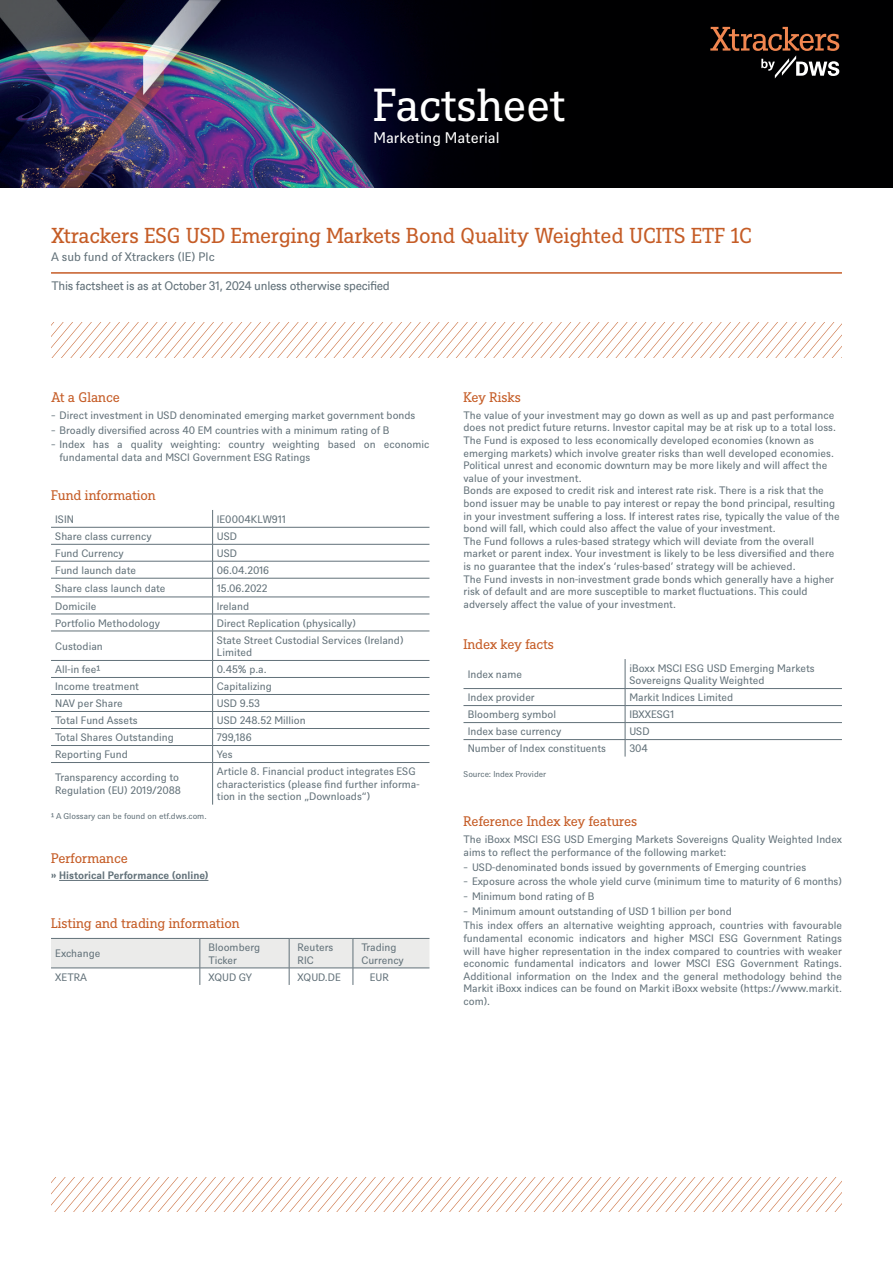
<style>
.page{position:relative;width:893px;height:1263px;background:#fff}
.page>*{position:absolute;margin:0;border:0;box-sizing:border-box;transform-origin:0 0}
.t1{font:45px "DWS Slab";letter-spacing:-.01em;color:#fff}
.t2{font:21px "DWS Slab";color:#c55c26}
.t3{font:15px "DWS Sans";color:#fff}
.t4{font:13.5px "DWS Slab";letter-spacing:-.01em;color:#c55c26}
.t5{font:12px "DWS Sans TT";letter-spacing:-.025em;color:#627179}
.t6{font:12px "DWS Sans";color:#627179}
.t7{font:10.5px/12.6px "DWS Sans";color:#627179}
.t8{font:700 10.5px "DWS Sans";color:#627179}
.t9{font:8.25px "DWS Sans";color:#627179}
</style>
<div class="page">
<img style="left:0;top:0;width:893px;height:188px">
<hr style="left:59px;top:880px;width:149px;height:1px;background:#627179">
<hr style="left:51px;top:527px;width:162px;height:1px;background:#627179">
<hr style="left:213px;top:527px;width:216px;height:1px;background:#627179">
<hr style="left:51px;top:544px;width:162px;height:1px;background:#627179">
<hr style="left:213px;top:544px;width:216px;height:1px;background:#627179">
<hr style="left:51px;top:561px;width:162px;height:1px;background:#627179">
<hr style="left:213px;top:561px;width:216px;height:1px;background:#627179">
<hr style="left:51px;top:578px;width:162px;height:1px;background:#627179">
<hr style="left:213px;top:578px;width:216px;height:1px;background:#627179">
<hr style="left:51px;top:597px;width:162px;height:1px;background:#627179">
<hr style="left:213px;top:597px;width:216px;height:1px;background:#627179">
<hr style="left:51px;top:614px;width:162px;height:1px;background:#627179">
<hr style="left:213px;top:614px;width:216px;height:1px;background:#627179">
<hr style="left:51px;top:631px;width:162px;height:1px;background:#627179">
<hr style="left:213px;top:631px;width:216px;height:1px;background:#627179">
<hr style="left:51px;top:660px;width:162px;height:1px;background:#627179">
<hr style="left:213px;top:660px;width:216px;height:1px;background:#627179">
<hr style="left:51px;top:677px;width:162px;height:1px;background:#627179">
<hr style="left:213px;top:677px;width:216px;height:1px;background:#627179">
<hr style="left:51px;top:694px;width:162px;height:1px;background:#627179">
<hr style="left:51px;top:711px;width:162px;height:1px;background:#627179">
<hr style="left:51px;top:728px;width:162px;height:1px;background:#627179">
<hr style="left:51px;top:745px;width:162px;height:1px;background:#627179">
<hr style="left:51px;top:762px;width:162px;height:1px;background:#627179">
<hr style="left:213px;top:762px;width:216px;height:1px;background:#627179">
<hr style="left:213px;top:694px;width:216px;height:1px;background:#627179">
<hr style="left:213px;top:711px;width:216px;height:1px;background:#627179">
<hr style="left:213px;top:728px;width:216px;height:1px;background:#627179">
<hr style="left:213px;top:745px;width:216px;height:1px;background:#627179">
<svg style="left:212px;top:510px;width:1px;height:252px"></svg>
<hr style="left:212px;top:763px;width:1px;height:42px;background:#627179">
<svg style="left:51px;top:938px;width:378px;height:47px"></svg>
<hr style="left:463px;top:688px;width:162px;height:1px;background:#627179">
<hr style="left:625px;top:688px;width:217px;height:1px;background:#627179">
<hr style="left:463px;top:705px;width:162px;height:1px;background:#627179">
<hr style="left:625px;top:705px;width:217px;height:1px;background:#627179">
<hr style="left:463px;top:722px;width:162px;height:1px;background:#627179">
<hr style="left:625px;top:722px;width:217px;height:1px;background:#627179">
<hr style="left:463px;top:739px;width:162px;height:1px;background:#627179">
<hr style="left:625px;top:739px;width:217px;height:1px;background:#627179">
<svg style="left:625px;top:659px;width:1px;height:98px"></svg>
<hr style="left:51px;top:272px;width:791px;height:2px;background:#c55c26">
<svg style="left:52px;top:322px;width:790px;height:35px"></svg>
<svg style="left:51px;top:1177px;width:791px;height:35px"></svg>
<svg style="left:710px;top:27px;width:129px;height:51px"></svg>
<h1 class="t1" style="left:373px;top:74px;width:193px">Factsheet</h1>
<h3 class="t3" style="left:373px;top:127px;width:128px">Marketing Material</h3>
<h2 class="t2" style="left:51px;top:221px;width:702px">Xtrackers ESG USD Emerging Markets Bond Quality Weighted UCITS ETF 1C</h2>
<p class="t6" style="left:51px;top:249px;width:165px">A sub fund of Xtrackers (IE) Plc</p>
<p class="t5" style="left:51px;top:278px;width:340px">This factsheet is as at October 31, 2024 unless otherwise specified</p>
<p class="t4" style="left:51px;top:388px;width:70px">At a Glance</p>
<p class="t7" style="left:51px;top:407px;width:380px;line-height:14.7px">̵ Direct investment in USD denominated emerging market government bonds<br>̵ Broadly diversified across 40 EM countries with a minimum rating of B<br>̵ Index has a quality weighting: country weighting based on economic</p>
<p class="t7" style="left:60px;top:450px;width:252px">fundamental data and MSCI Government ESG Ratings</p>
<p class="t4" style="left:51px;top:486px;width:106px">Fund information</p>
<p class="t7" style="left:55px;top:512px;width:20px">ISIN</p>
<p class="t7" style="left:217px;top:512px;width:70px">IE0004KLW911</p>
<p class="t7" style="left:55px;top:529px;width:98px">Share class currency</p>
<p class="t7" style="left:217px;top:529px;width:22px">USD</p>
<p class="t7" style="left:55px;top:546px;width:70px">Fund Currency</p>
<p class="t7" style="left:217px;top:546px;width:22px">USD</p>
<p class="t7" style="left:55px;top:563px;width:82px">Fund launch date</p>
<p class="t7" style="left:217px;top:563px;width:54px">06.04.2016</p>
<p class="t7" style="left:55px;top:581px;width:112px">Share class launch date</p>
<p class="t7" style="left:217px;top:581px;width:52px">15.06.2022</p>
<p class="t7" style="left:55px;top:599px;width:43px">Domicile</p>
<p class="t7" style="left:217px;top:599px;width:34px">Ireland</p>
<p class="t7" style="left:55px;top:616px;width:106px">Portfolio Methodology</p>
<p class="t7" style="left:217px;top:616px;width:140px">Direct Replication (physically)</p>
<p class="t7" style="left:55px;top:639px;width:49px">Custodian</p>
<p class="t7" style="left:217px;top:633px;width:188px">State Street Custodial Services (Ireland)<br>Limited</p>
<p class="t7" style="left:55px;top:662px;width:47px">All-in fee¹</p>
<p class="t7" style="left:217px;top:662px;width:51px">0.45% p.a.</p>
<p class="t7" style="left:55px;top:679px;width:85px">Income treatment</p>
<p class="t7" style="left:217px;top:679px;width:57px">Capitalizing</p>
<p class="t7" style="left:55px;top:696px;width:69px">NAV per Share</p>
<p class="t7" style="left:217px;top:696px;width:45px">USD 9.53</p>
<p class="t7" style="left:55px;top:713px;width:84px">Total Fund Assets</p>
<p class="t7" style="left:217px;top:713px;width:90px">USD 248.52 Million</p>
<p class="t7" style="left:55px;top:730px;width:120px">Total Shares Outstanding</p>
<p class="t7" style="left:217px;top:730px;width:36px">799,186</p>
<p class="t7" style="left:55px;top:747px;width:74px">Reporting Fund</p>
<p class="t7" style="left:217px;top:747px;width:17px">Yes</p>
<p class="t7" style="left:55px;top:771px;width:127px">Transparency according to<br>Regulation (EU) 2019/2088</p>
<p class="t7" style="left:217px;top:764px;width:204px">Article 8. Financial product integrates ESG characteristics (please find further informa&shy;tion in the section „Downloads“)</p>
<p class="t9" style="left:51px;top:811px;width:157px">¹ A Glossary can be found on etf.dws.com.</p>
<p class="t4" style="left:51px;top:848px;width:78px">Performance</p>
<p class="t8" style="left:51px;top:868px;width:159px">» Historical Performance (online)</p>
<p class="t4" style="left:51px;top:914px;width:190px">Listing and trading information</p>
<p class="t7" style="left:55px;top:947px;width:47px">Exchange</p>
<p class="t7" style="left:208px;top:940px;width:53px">Bloomberg<br>Ticker</p>
<p class="t7" style="left:298px;top:940px;width:37px">Reuters<br>RIC</p>
<p class="t7" style="left:361px;top:940px;width:44px">Trading<br>Currency</p>
<p class="t7" style="left:55px;top:970px;width:33px">XETRA</p>
<p class="t7" style="left:208px;top:970px;width:45px">XQUD GY</p>
<p class="t7" style="left:298px;top:970px;width:45px">XQUD.DE</p>
<p class="t7" style="left:370px;top:970px;width:20px">EUR</p>
<p class="t4" style="left:463px;top:388px;width:59px">Key Risks</p>
<p class="t7" style="left:463px;top:408px;width:378px">The value of your investment may go down as well as up and past performance does not predict future returns. Investor capital may be at risk up to a total loss.<br>The Fund is exposed to less economically developed economies (known as emerging markets) which involve greater risks than well developed economies.<br>Political unrest and economic downturn may be more likely and will affect the value of your investment.<br>Bonds are exposed to credit risk and interest rate risk. There is a risk that the bond issuer may be unable to pay interest or repay the bond principal, resulting in your investment suffering a loss. If interest rates rise, typically the value of the bond will fall, which could also affect the value of your investment.<br>The Fund follows a rules-based strategy which will deviate from the overall market or parent index. Your investment is likely to be less diversified and there is no guarantee that the index’s ‘rules-based’ strategy will be achieved.<br>The Fund invests in non-investment grade bonds which generally have a higher risk of default and are more susceptible to market fluctuations. This could adversely affect the value of your investment.</p>
<p class="t4" style="left:463px;top:635px;width:92px">Index key facts</p>
<p class="t7" style="left:468px;top:667px;width:56px">Index name</p>
<p class="t7" style="left:629px;top:661px;width:187px">iBoxx MSCI ESG USD Emerging Markets<br>Sovereigns Quality Weighted</p>
<p class="t7" style="left:468px;top:690px;width:68px">Index provider</p>
<p class="t7" style="left:629px;top:690px;width:105px">Markit Indices Limited</p>
<p class="t7" style="left:468px;top:707px;width:90px">Bloomberg symbol</p>
<p class="t7" style="left:629px;top:707px;width:46px">IBXXESG1</p>
<p class="t7" style="left:468px;top:724px;width:95px">Index base currency</p>
<p class="t7" style="left:629px;top:724px;width:22px">USD</p>
<p class="t7" style="left:468px;top:741px;width:140px">Number of Index constituents</p>
<p class="t7" style="left:629px;top:741px;width:20px">304</p>
<p class="t9" style="left:463px;top:769px;width:84px">Source: Index Provider</p>
<p class="t4" style="left:463px;top:812px;width:175px">Reference Index key features</p>
<p class="t7" style="left:463px;top:832px;width:380px">The iBoxx MSCI ESG USD Emerging Markets Sovereigns Quality Weighted Index aims to reflect the performance of the following market:</p>
<p class="t7" style="left:463px;top:859px;width:380px;line-height:14.7px">̵ USD-denominated bonds issued by governments of Emerging countries<br>̵ Exposure across the whole yield curve (minimum time to maturity of 6 months) ̵ Minimum bond rating of B<br>̵ Minimum amount outstanding of USD 1 billion per bond<br>This index offers an alternative weighting approach, countries with favourable</p>
<p class="t7" style="left:463px;top:931px;width:380px;text-align:justify">fundamental economic indicators and higher MSCI ESG Government Ratings will have higher representation in the index compared to countries with weaker economic fundamental indicators and lower MSCI ESG Government Ratings.<br>Additional information on the Index and the general methodology behind the Markit iBoxx indices can be found on Markit iBoxx website (https://www.markit. com).</p>
</div>
